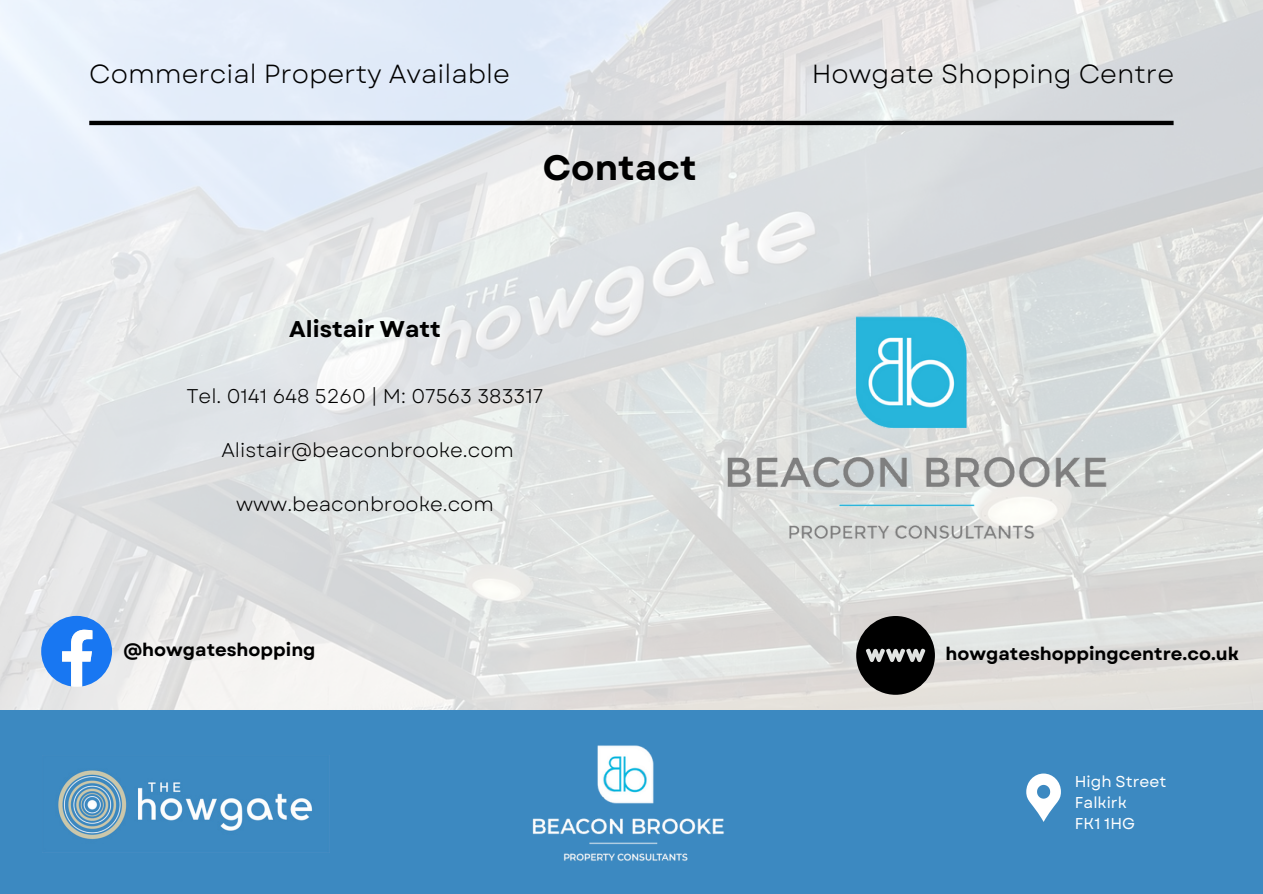
<style>
.page{position:relative;width:1263px;height:894px;background:#fff}
.page>*{position:absolute;margin:0;border:0;box-sizing:border-box;transform-origin:0 0}
.t1{font:700 35.25px "Garet";color:#000}
.t2{font:26.1px "Garet";color:#000}
.t3{font:700 22.8px "Garet";color:#000}
.t4{font:19.8px "Garet";color:#000}
.t5{font:700 18px "Garet";color:#000}
.t6{font:15.75px "Garet";color:#fff}
</style>
<div class="page">
<img style="left:0;top:0;width:1263px;height:710px">
<hr style="left:89px;top:121px;width:1084px;height:4px;background:#000">
<svg style="left:41px;top:615px;width:71px;height:71px"></svg>
<svg style="left:856px;top:615px;width:79px;height:79px;background:#424141"></svg>
<div style="left:0;top:710px;width:1263px;height:183px;background:#3c89c1"></div>
<svg style="left:1026px;top:773px;width:35px;height:48px"></svg>
<img style="left:532px;top:745px;width:192px;height:116px">
<img style="left:58px;top:770px;width:254px;height:70px">
<img style="left:711px;top:302px;width:410px;height:255px">
<p class="t2" style="left:89px;top:55px;width:422px">Commercial Property Available</p>
<p class="t1" style="left:543px;top:143px;width:155px">Contact</p>
<p class="t3" style="left:289px;top:312px;width:153px">Alistair Watt</p>
<p class="t4" style="left:186px;top:381px;width:359px">Tel. 0141 648 5260 | M: 07563 383317</p>
<p class="t4" style="left:221px;top:435px;width:294px">Alistair@beaconbrooke.com</p>
<p class="t4" style="left:236px;top:489px;width:259px">www.beaconbrooke.com</p>
<p class="t2" style="left:812px;top:55px;width:364px">Howgate Shopping Centre</p>
<p class="t5" style="left:123px;top:636px;width:194px">@howgateshopping</p>
<p class="t5" style="left:946px;top:640px;width:295px">howgateshoppingcentre.co.uk</p>
<p class="t6" style="left:1075px;top:769px;width:93px">High Street</p>
<p class="t6" style="left:1075px;top:790px;width:54px">Falkirk</p>
<p class="t6" style="left:1075px;top:812px;width:62px">FK1 1HG</p>
</div>
